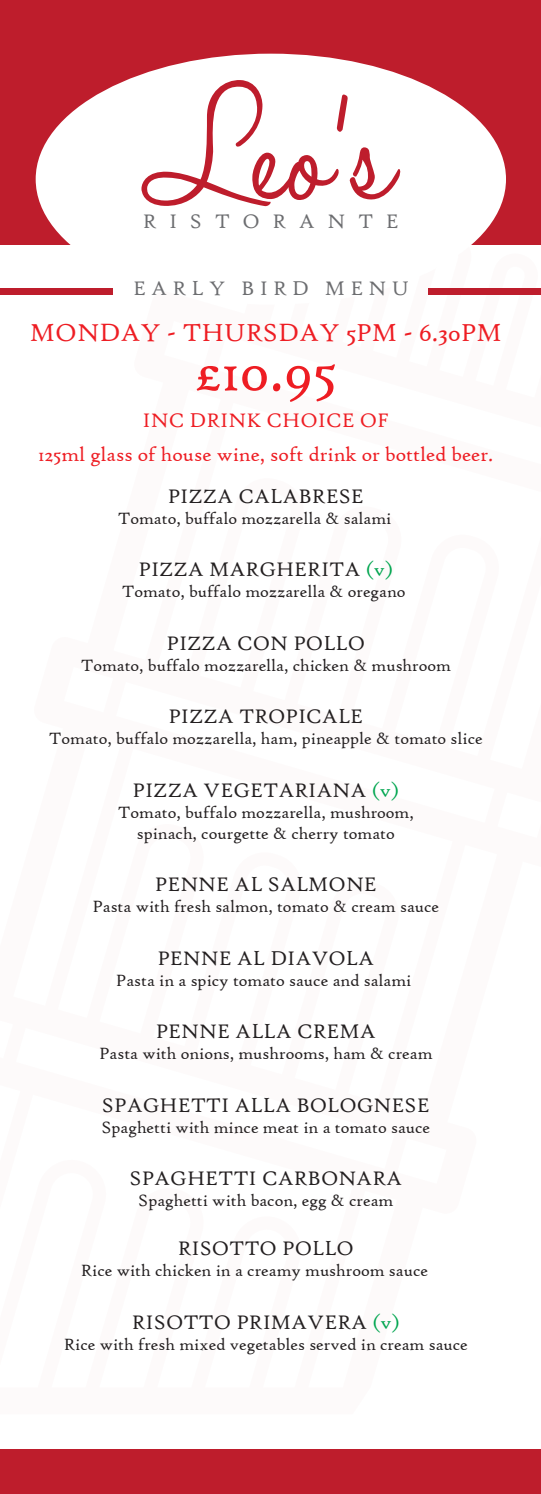
<style>
.page{position:relative;width:541px;height:1494px;background:#fff}
.page>*{position:absolute;margin:0;border:0;box-sizing:border-box;transform-origin:0 0}
.t1{font:178.85px "Halo Handletter";color:#be1d2c}
.t2{font:61.25px "High Tower Text";color:#ee1d23}
.t3{font:26.25px "High Tower Text";color:#ee1d23}
.t4{font:21px "High Tower Text";color:#231f20}
.t5{font:21px/33.2px "High Tower Text";color:#ee1d23;text-align:center}
.t6{font:21px "High Tower Text";letter-spacing:.25em;color:#6c6d70}
.t7{font:21px "High Tower Text";letter-spacing:.6em;color:#6c6d70}
.t8{font:17.5px/21px "High Tower Text";color:#231f20;text-align:center}
.s1{color:#00a54f}
</style>
<div class="page">
<div style="left:0;top:0;width:541px;height:245px;background:#be1d2c"></div>
<div style="left:36px;top:54px;width:470px;height:251px;background:#fff;border-radius:50%"></div>
<div style="left:0;top:288px;width:113px;height:7px;background:#be1d2c"></div>
<div style="left:428px;top:288px;width:113px;height:7px;background:#be1d2c"></div>
<div style="left:0;top:1449px;width:541px;height:44px;background:#be1d2c"></div>
<h1 class="t1" style="left:142px;top:57px;width:253px">Leo’s</h1>
<p class="t7" style="left:143px;top:209px;width:258px">RISTORANTE</p>
<p class="t6" style="left:133px;top:276px;width:277px">EARLY BIRD MENU</p>
<h3 class="t3" style="left:30px;top:318px;width:473px">MONDAY - THURSDAY 5PM - 6.30PM</h3>
<h2 class="t2" style="left:195px;top:335px;width:143px">£10.95</h2>
<p class="t5" style="left:38px;top:404px;width:457px">INC DRINK CHOICE OF<br>125ml glass of house wine, soft drink or bottled beer.</p>
<p class="t4" style="left:168px;top:483px;width:198px">PIZZA CALABRESE</p>
<p class="t8" style="left:118px;top:507px;width:275px">Tomato, buffalo mozzarella &amp; salami</p>
<p class="t4" style="left:138px;top:557px;width:256px">PIZZA MARGHERITA <span class="s1">(v)</span></p>
<p class="t8" style="left:122px;top:581px;width:285px">Tomato, buffalo mozzarella &amp; oregano</p>
<p class="t4" style="left:166px;top:630px;width:200px">PIZZA CON POLLO</p>
<p class="t8" style="left:81px;top:654px;width:372px">Tomato, buffalo mozzarella, chicken &amp; mushroom</p>
<p class="t4" style="left:168px;top:704px;width:196px">PIZZA TROPICALE</p>
<p class="t8" style="left:49px;top:728px;width:435px">Tomato, buffalo mozzarella, ham, pineapple &amp; tomato slice</p>
<p class="t4" style="left:132px;top:777px;width:268px">PIZZA VEGETARIANA <span class="s1">(v)</span></p>
<p class="t8" style="left:118px;top:801px;width:297px">Tomato, buffalo mozzarella, mushroom, spinach, courgette &amp; cherry tomato</p>
<p class="t4" style="left:155px;top:872px;width:223px">PENNE AL SALMONE</p>
<p class="t8" style="left:92px;top:896px;width:348px">Pasta with fresh salmon, tomato &amp; cream sauce</p>
<p class="t4" style="left:157px;top:945px;width:218px">PENNE AL DIAVOLA</p>
<p class="t8" style="left:116px;top:969px;width:297px">Pasta in a spicy tomato sauce and salami</p>
<p class="t4" style="left:156px;top:1019px;width:222px">PENNE ALLA CREMA</p>
<p class="t8" style="left:99px;top:1043px;width:335px">Pasta with onions, mushrooms, ham &amp; cream</p>
<p class="t4" style="left:102px;top:1092px;width:329px">SPAGHETTI ALLA BOLOGNESE</p>
<p class="t8" style="left:101px;top:1116px;width:330px">Spaghetti with mince meat in a tomato sauce</p>
<p class="t4" style="left:129px;top:1166px;width:274px">SPAGHETTI CARBONARA</p>
<p class="t8" style="left:138px;top:1190px;width:257px">Spaghetti with bacon, egg &amp; cream</p>
<p class="t4" style="left:178px;top:1236px;width:178px">RISOTTO POLLO</p>
<p class="t8" style="left:81px;top:1260px;width:349px">Rice with chicken in a creamy mushroom sauce</p>
<p class="t4" style="left:132px;top:1309px;width:269px">RISOTTO PRIMAVERA <span class="s1">(v)</span></p>
<p class="t8" style="left:64px;top:1333px;width:405px">Rice with fresh mixed vegetables served in cream sauce</p>
</div>
